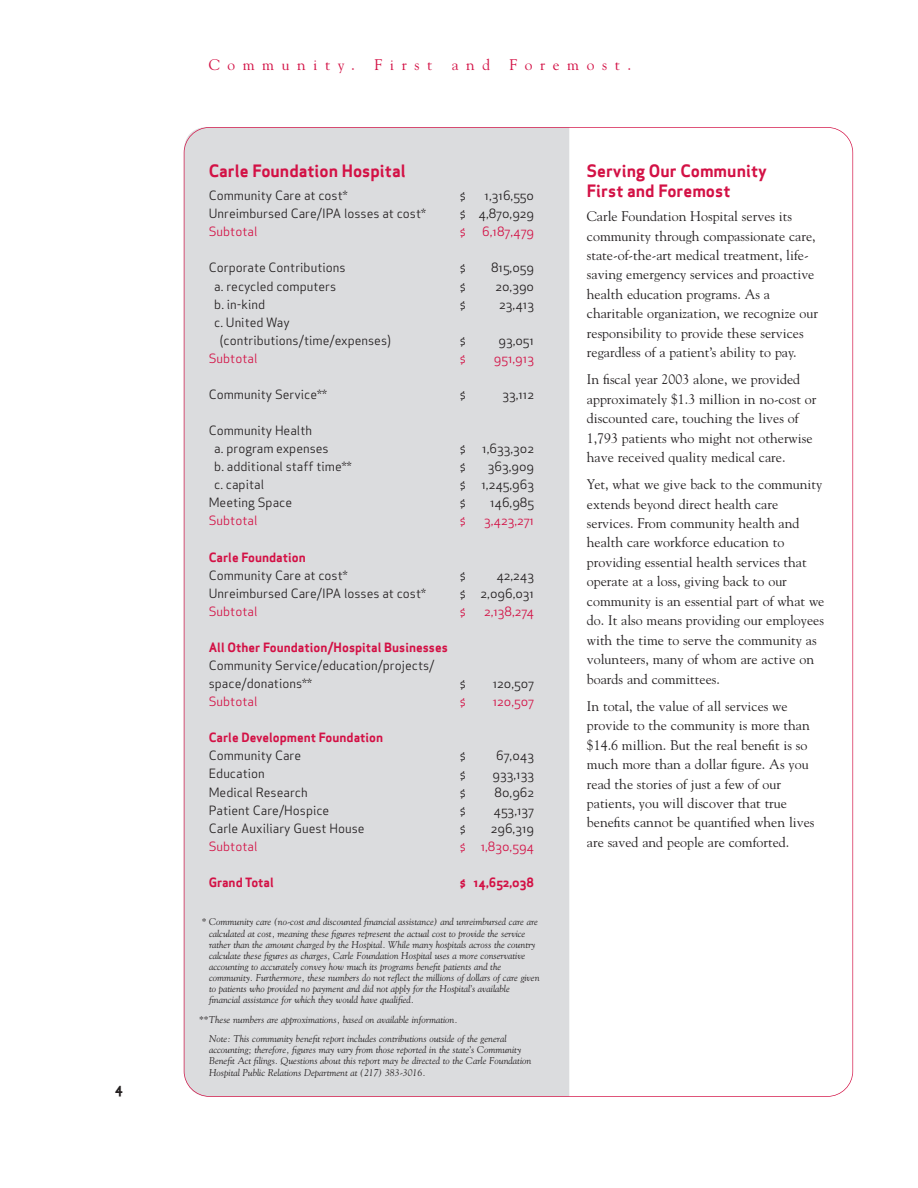
<style>
.page{position:relative;width:918px;height:1188px;background:#fff}
.page>*{position:absolute;margin:0;border:0;box-sizing:border-box;transform-origin:0 0}
.t1{font:16.65px/19.5px "Apex Sans Bold ST";color:#d31145}
.t2{font:15.3px "Goudy";letter-spacing:.5em;color:#d31145}
.t3{font:13.95px/19.5px "Goudy";color:#231f20}
.t4{font:13.95px "Apex Sans Bold ST";color:#231f20}
.t5{font:12.45px/18px "Apex Sans Book ST";color:#231f20}
.t6{font:12.45px "Apex Sans Book ST";color:#d31145}
.t7{font:12.45px "Apex Sans Bold ST";color:#d31145}
.t8{font:italic 9.75px/11.1px "Goudy";color:#231f20}
</style>
<div class="page">
<div style="left:184px;top:127px;width:385px;height:970px;background:#dbdcde"></div>
<p class="t4" style="left:115px;top:1083px;width:10px">4</p>
<p class="t2" style="left:209px;top:58px;width:148px">Community.</p>
<p class="t2" style="left:375px;top:58px;width:59px">First</p>
<p class="t2" style="left:452px;top:58px;width:40px">and</p>
<p class="t2" style="left:510px;top:58px;width:123px">Foremost.</p>
<p class="t1" style="left:209px;top:163px;width:198px">Carle Foundation Hospital</p>
<p class="t5" style="left:209px;top:188px;width:140px">Community Care at cost*</p>
<p class="t5" style="left:460px;top:188px;width:8px">$</p>
<p class="t5" style="left:485px;top:188px;width:51px">1,316,550</p>
<p class="t5" style="left:209px;top:206px;width:219px">Unreimbursed Care/IPA losses at cost*</p>
<p class="t5" style="left:460px;top:206px;width:76px">$ 4,870,929</p>
<p class="t6" style="left:209px;top:227px;width:50px">Subtotal</p>
<p class="t6" style="left:460px;top:227px;width:8px">$</p>
<p class="t6" style="left:482px;top:227px;width:53px">6,187,479</p>
<p class="t5" style="left:209px;top:260px;width:138px">Corporate Contributions</p>
<p class="t5" style="left:460px;top:260px;width:8px">$</p>
<p class="t5" style="left:491px;top:260px;width:45px">815,059</p>
<p class="t5" style="left:214px;top:279px;width:124px">a. recycled computers</p>
<p class="t5" style="left:460px;top:279px;width:8px">$</p>
<p class="t5" style="left:495px;top:279px;width:40px">20,390</p>
<p class="t5" style="left:214px;top:297px;width:52px">b. in-kind</p>
<p class="t5" style="left:460px;top:297px;width:8px">$</p>
<p class="t5" style="left:499px;top:297px;width:36px">23,413</p>
<p class="t5" style="left:220px;top:315px;width:173px;text-indent:-6px">c. United Way (contributions/time/expenses)</p>
<p class="t5" style="left:460px;top:333px;width:8px">$</p>
<p class="t5" style="left:498px;top:333px;width:37px">93,051</p>
<p class="t6" style="left:209px;top:353px;width:50px">Subtotal</p>
<p class="t6" style="left:460px;top:353px;width:8px">$</p>
<p class="t6" style="left:494px;top:353px;width:42px">951,913</p>
<p class="t5" style="left:209px;top:387px;width:120px">Community Service**</p>
<p class="t5" style="left:460px;top:387px;width:8px">$</p>
<p class="t5" style="left:502px;top:387px;width:33px">33,112</p>
<p class="t5" style="left:214px;top:423px;width:116px;text-indent:-6px">Community Health<br>a. program expenses</p>
<p class="t5" style="left:460px;top:441px;width:8px">$</p>
<p class="t5" style="left:482px;top:441px;width:53px">1,633,302</p>
<p class="t5" style="left:214px;top:459px;width:139px">b. additional staff time**</p>
<p class="t5" style="left:460px;top:459px;width:8px">$</p>
<p class="t5" style="left:488px;top:459px;width:48px">363,909</p>
<p class="t5" style="left:214px;top:477px;width:51px">c. capital</p>
<p class="t5" style="left:460px;top:477px;width:76px">$ 1,245,963</p>
<p class="t5" style="left:209px;top:495px;width:85px">Meeting Space</p>
<p class="t5" style="left:460px;top:495px;width:8px">$</p>
<p class="t5" style="left:490px;top:495px;width:46px">146,985</p>
<p class="t6" style="left:209px;top:516px;width:50px">Subtotal</p>
<p class="t6" style="left:460px;top:516px;width:8px">$</p>
<p class="t6" style="left:484px;top:516px;width:51px">3,423,271</p>
<p class="t7" style="left:209px;top:552px;width:99px">Carle Foundation</p>
<p class="t5" style="left:209px;top:568px;width:140px">Community Care at cost*</p>
<p class="t5" style="left:460px;top:568px;width:8px">$</p>
<p class="t5" style="left:496px;top:568px;width:39px">42,243</p>
<p class="t5" style="left:209px;top:586px;width:219px">Unreimbursed Care/IPA losses at cost*</p>
<p class="t5" style="left:460px;top:586px;width:76px">$ 2,096,031</p>
<p class="t6" style="left:209px;top:607px;width:50px">Subtotal</p>
<p class="t6" style="left:460px;top:607px;width:8px">$</p>
<p class="t6" style="left:484px;top:607px;width:52px">2,138,274</p>
<p class="t7" style="left:209px;top:643px;width:241px">All Other Foundation/Hospital Businesses</p>
<p class="t5" style="left:209px;top:658px;width:227px">Community Service/education/projects/ space/donations**</p>
<p class="t5" style="left:460px;top:676px;width:8px">$</p>
<p class="t5" style="left:493px;top:676px;width:43px">120,507</p>
<p class="t6" style="left:209px;top:697px;width:50px">Subtotal</p>
<p class="t6" style="left:460px;top:697px;width:8px">$</p>
<p class="t6" style="left:493px;top:697px;width:43px">120,507</p>
<p class="t7" style="left:209px;top:733px;width:176px">Carle Development Foundation</p>
<p class="t5" style="left:209px;top:748px;width:94px">Community Care</p>
<p class="t5" style="left:460px;top:748px;width:8px">$</p>
<p class="t5" style="left:496px;top:748px;width:39px">67,043</p>
<p class="t5" style="left:209px;top:766px;width:58px">Education</p>
<p class="t5" style="left:460px;top:766px;width:8px">$</p>
<p class="t5" style="left:492px;top:766px;width:43px">933,133</p>
<p class="t5" style="left:209px;top:785px;width:100px">Medical Research</p>
<p class="t5" style="left:460px;top:785px;width:8px">$</p>
<p class="t5" style="left:495px;top:785px;width:41px">80,962</p>
<p class="t5" style="left:209px;top:803px;width:122px">Patient Care/Hospice</p>
<p class="t5" style="left:460px;top:803px;width:8px">$</p>
<p class="t5" style="left:494px;top:803px;width:42px">453,137</p>
<p class="t5" style="left:209px;top:821px;width:157px">Carle Auxiliary Guest House</p>
<p class="t5" style="left:460px;top:821px;width:8px">$</p>
<p class="t5" style="left:491px;top:821px;width:45px">296,319</p>
<p class="t6" style="left:209px;top:841px;width:50px">Subtotal</p>
<p class="t6" style="left:460px;top:841px;width:76px">$ 1,830,594</p>
<p class="t7" style="left:209px;top:878px;width:67px">Grand Total</p>
<p class="t7" style="left:460px;top:878px;width:76px">$ 14,652,038</p>
<p class="t8" style="left:209px;top:917px;width:332px;text-indent:-7px">* Community care (no-cost and discounted financial assistance) and unreimbursed care are calculated at cost, meaning these figures represent the actual cost to provide the service rather than the amount charged by the Hospital. While many hospitals across the country calculate these figures as charges, Carle Foundation Hospital uses a more conservative accounting to accurately convey how much its programs benefit patients and the community. Furthermore, these numbers do not reflect the millions of dollars of care given to patients who provided no payment and did not apply for the Hospital’s available financial assistance for which they would have qualified.</p>
<p class="t8" style="left:209px;top:1010px;width:299px;line-height:19.5px;text-indent:-10px">**These numbers are approximations, based on available information.<br>Note: This community benefit report includes contributions outside of the general</p>
<p class="t8" style="left:209px;top:1045px;width:324px">accounting; therefore, figures may vary from those reported in the state’s Community<br>Benefit Act filings. Questions about this report may be directed to the Carle Foundation<br>Hospital Public Relations Department at (217) 383-3016.</p>
<p class="t1" style="left:587px;top:163px;width:182px">Serving Our Community<br>First and Foremost</p>
<p class="t3" style="left:587px;top:208px;width:233px">Carle Foundation Hospital serves its community through compassionate care, state-of-the-art medical treatment, life&shy;saving emergency services and proactive health education programs. As a charitable organization, we recognize our responsibility to provide these services regardless of a patient’s ability to pay.</p>
<p class="t3" style="left:587px;top:371px;width:231px">In fiscal year 2003 alone, we provided approximately $1.3 million in no-cost or discounted care, touching the lives of 1,793 patients who might not otherwise have received quality medical care.</p>
<p class="t3" style="left:587px;top:476px;width:239px">Yet, what we give back to the community extends beyond direct health care services. From community health and health care workforce education to providing essential health services that operate at a loss, giving back to our community is an essential part of what we do. It also means providing our employees with the time to serve the community as volunteers, many of whom are active on boards and committees.</p>
<p class="t3" style="left:587px;top:697px;width:229px">In total, the value of all services we provide to the community is more than $14.6 million. But the real benefit is so much more than a dollar figure. As you read the stories of just a few of our patients, you will discover that true benefits cannot be quantified when lives are saved and people are comforted.</p>
</div>
